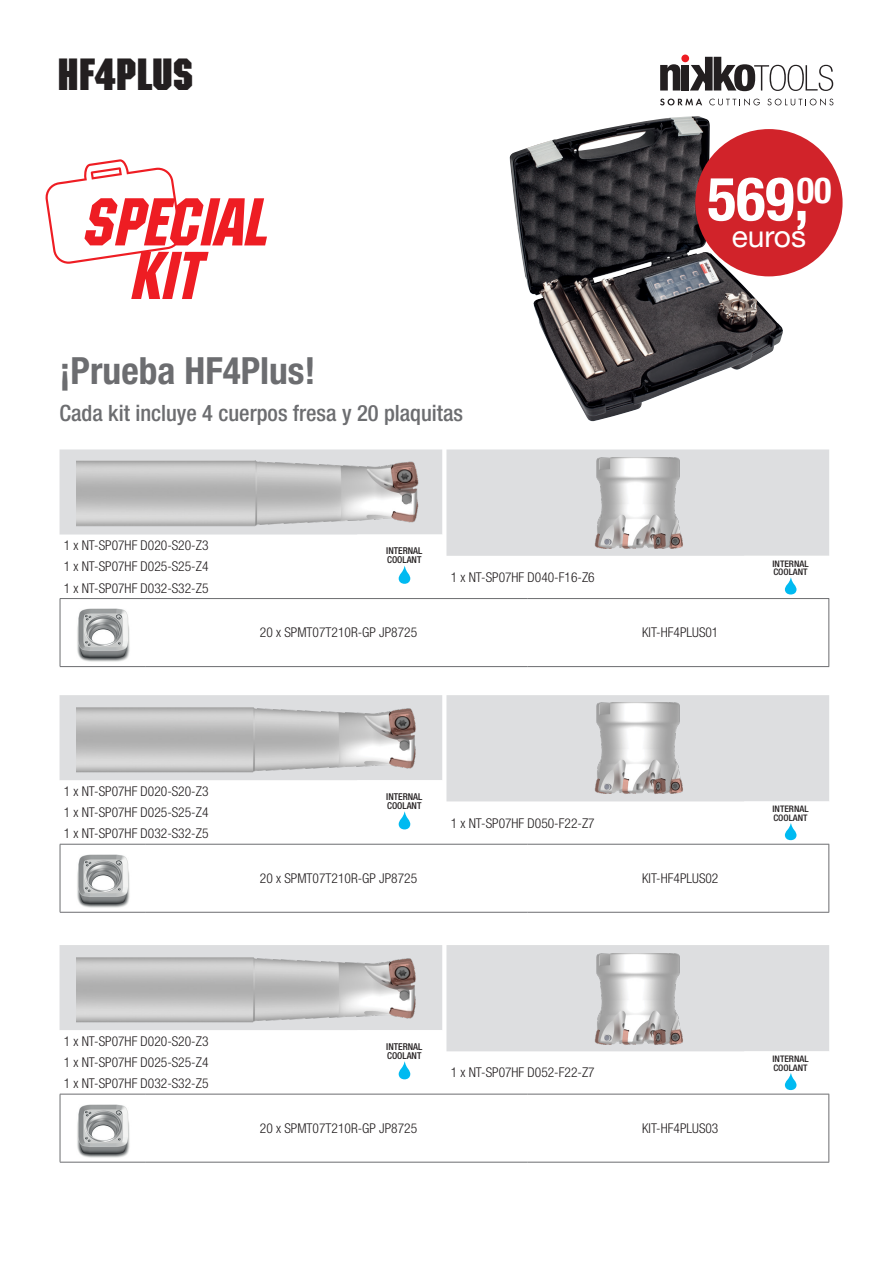
<style>
.page{position:relative;width:893px;height:1263px;background:#fff}
.page>*{position:absolute;margin:0;border:0;box-sizing:border-box;transform-origin:0 0}
.t1{font:italic 67.35px "Machine ITC";color:#ee1d23}
.t2{font:italic 800 64.2px "Futura PT Cond";color:#ee1d23}
.t3{font:700 condensed 60.3px "Helvetica Neue LTW1 G";color:#fff}
.t4{font:700 45px "Machine ITC";color:#231f20}
.t5{font:700 condensed 37.5px "Helvetica Neue LT Pro";color:#6c6d70}
.t6{font:30px "Helvetica Neue LTW1 G";color:#fff}
.t7{font:500 condensed 22.5px "Helvetica Neue LT Pro";color:#6c6d70}
.t8{font:300 condensed 13.5px "Helvetica Neue LT Pro";color:#231f20}
.t9{font:500 condensed 9.45px/8.9px "Helvetica Neue LT Pro";color:#231f20}
.t10{font:500 condensed 9px/8.6px "Helvetica Neue LT Pro";color:#231f20;scale:1.05 1}
</style>
<div class="page">
<svg style="left:46px;top:159px;width:135px;height:105px"></svg>
<img style="left:510px;top:116px;width:273px;height:305px">
<div style="left:695px;top:129px;width:148px;height:147px;background:#d1232a;border-radius:50%"></div>
<svg style="left:60px;top:449px;width:769px;height:146px"></svg>
<svg style="left:60px;top:695px;width:769px;height:149px"></svg>
<svg style="left:60px;top:945px;width:769px;height:149px"></svg>
<hr style="left:60px;top:666px;width:85px;height:1px;background:#6c6d70">
<hr style="left:145px;top:666px;width:383px;height:1px;background:#6c6d70">
<hr style="left:60px;top:598px;width:85px;height:1px;background:#6c6d70">
<hr style="left:60px;top:599px;width:1px;height:67px;background:#6c6d70">
<hr style="left:145px;top:598px;width:383px;height:1px;background:#6c6d70">
<hr style="left:528px;top:598px;width:301px;height:1px;background:#6c6d70">
<hr style="left:828px;top:599px;width:1px;height:67px;background:#6c6d70">
<hr style="left:528px;top:666px;width:301px;height:1px;background:#6c6d70">
<img style="left:77px;top:608px;width:53px;height:54px">
<hr style="left:60px;top:912px;width:85px;height:1px;background:#6c6d70">
<hr style="left:145px;top:912px;width:383px;height:1px;background:#6c6d70">
<hr style="left:60px;top:844px;width:85px;height:1px;background:#6c6d70">
<hr style="left:60px;top:844px;width:1px;height:68px;background:#6c6d70">
<hr style="left:145px;top:844px;width:383px;height:1px;background:#6c6d70">
<hr style="left:528px;top:844px;width:301px;height:1px;background:#6c6d70">
<hr style="left:828px;top:844px;width:1px;height:68px;background:#6c6d70">
<hr style="left:528px;top:912px;width:301px;height:1px;background:#6c6d70">
<img style="left:77px;top:854px;width:53px;height:54px">
<hr style="left:60px;top:1162px;width:85px;height:1px;background:#6c6d70">
<hr style="left:145px;top:1162px;width:383px;height:1px;background:#6c6d70">
<hr style="left:60px;top:1094px;width:85px;height:1px;background:#6c6d70">
<hr style="left:60px;top:1094px;width:1px;height:68px;background:#6c6d70">
<hr style="left:145px;top:1094px;width:383px;height:1px;background:#6c6d70">
<hr style="left:528px;top:1094px;width:301px;height:1px;background:#6c6d70">
<hr style="left:828px;top:1094px;width:1px;height:68px;background:#6c6d70">
<hr style="left:528px;top:1162px;width:301px;height:1px;background:#6c6d70">
<img style="left:77px;top:1104px;width:53px;height:54px">
<div style="left:681px;top:54px;width:8px;height:8px;background:#ee1d23;border-radius:50%"></div>
<svg style="left:660px;top:64px;width:20px;height:27px"></svg>
<div style="left:681px;top:65px;width:8px;height:26px;background:#231f20"></div>
<svg style="left:690px;top:57px;width:143px;height:34px"></svg>
<svg style="left:660px;top:99px;width:42px;height:6px"></svg>
<svg style="left:709px;top:98px;width:51px;height:8px"></svg>
<svg style="left:767px;top:98px;width:66px;height:8px"></svg>
<img style="left:77px;top:455px;width:345px;height:77px">
<img style="left:77px;top:701px;width:345px;height:77px">
<img style="left:77px;top:951px;width:345px;height:77px">
<img style="left:569px;top:458px;width:160px;height:91px">
<img style="left:569px;top:703px;width:160px;height:91px">
<img style="left:569px;top:954px;width:160px;height:91px">
<p class="t4" style="left:57px;top:48px;width:138px">HF4PLUS</p>
<p class="t2" style="left:76px;top:164px;width:52px">2</p>
<p class="t1" style="left:80px;top:182px;width:204px">SPECIAL</p>
<p class="t1" style="left:128px;top:236px;width:89px">KIT</p>
<p class="t5" style="left:60px;top:348px;width:258px">¡Prueba HF4Plus!</p>
<p class="t7" style="left:60px;top:400px;width:405px">Cada kit incluye 4 cuerpos fresa y 20 plaquitas</p>
<p class="t8" style="left:64px;top:537px;width:146px">1 x NT-SP07HF D020-S20-Z3</p>
<p class="t8" style="left:64px;top:559px;width:146px">1 x NT-SP07HF D025-S25-Z4</p>
<p class="t8" style="left:64px;top:580px;width:146px">1 x NT-SP07HF D032-S32-Z5</p>
<p class="t9" style="left:386px;top:546px;width:38px">INTERNAL<br>COOLANT</p>
<p class="t8" style="left:451px;top:569px;width:145px">1 x NT-SP07HF D040-F16-Z6</p>
<p class="t3" style="left:707px;top:163px;width:126px">569,<sup>00</sup></p>
<p class="t6" style="left:732px;top:218px;width:76px">euros</p>
<p class="t10" style="left:772px;top:559px;width:36px">INTERNAL<br>COOLANT</p>
<p class="t8" style="left:260px;top:625px;width:159px">20 x SPMT07T210R-GP JP8725</p>
<p class="t8" style="left:642px;top:625px;width:78px">KIT-HF4PLUS01</p>
<p class="t8" style="left:64px;top:783px;width:146px">1 x NT-SP07HF D020-S20-Z3</p>
<p class="t8" style="left:64px;top:804px;width:146px">1 x NT-SP07HF D025-S25-Z4</p>
<p class="t8" style="left:64px;top:825px;width:146px">1 x NT-SP07HF D032-S32-Z5</p>
<p class="t9" style="left:386px;top:792px;width:38px">INTERNAL<br>COOLANT</p>
<p class="t8" style="left:451px;top:815px;width:145px">1 x NT-SP07HF D050-F22-Z7</p>
<p class="t8" style="left:260px;top:870px;width:159px">20 x SPMT07T210R-GP JP8725</p>
<p class="t8" style="left:642px;top:870px;width:78px">KIT-HF4PLUS02</p>
<p class="t10" style="left:772px;top:805px;width:36px">INTERNAL<br>COOLANT</p>
<p class="t8" style="left:64px;top:1033px;width:146px">1 x NT-SP07HF D020-S20-Z3</p>
<p class="t8" style="left:64px;top:1054px;width:146px">1 x NT-SP07HF D025-S25-Z4</p>
<p class="t8" style="left:64px;top:1075px;width:146px">1 x NT-SP07HF D032-S32-Z5</p>
<p class="t9" style="left:386px;top:1042px;width:38px">INTERNAL<br>COOLANT</p>
<p class="t8" style="left:451px;top:1065px;width:145px">1 x NT-SP07HF D052-F22-Z7</p>
<p class="t8" style="left:260px;top:1120px;width:159px">20 x SPMT07T210R-GP JP8725</p>
<p class="t8" style="left:642px;top:1120px;width:78px">KIT-HF4PLUS03</p>
<p class="t10" style="left:772px;top:1054px;width:36px">INTERNAL<br>COOLANT</p>
</div>
